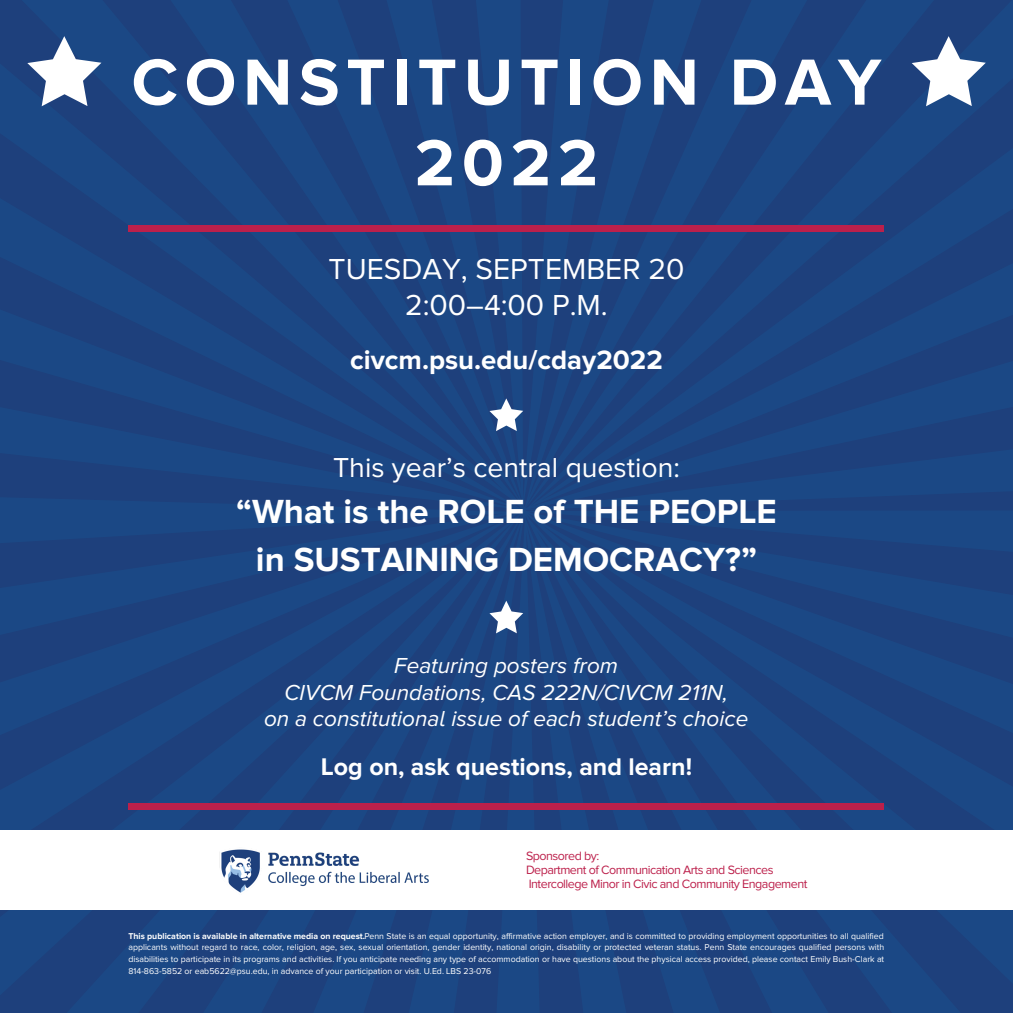
<style>
.page{position:relative;width:1013px;height:1013px;background:#fff}
.page>*{position:absolute;margin:0;border:0;box-sizing:border-box;transform-origin:0 0}
.t1{font:700 67.5px/80.6px "Proxima Nova";letter-spacing:.1em;color:#fff;text-align:center}
.t2{font:700 34.62px/47.8px "Proxima Nova";color:#fff;text-align:center}
.t3{font:30px/35.6px "Proxima Nova";color:#fff;text-align:center}
.t4{font:28.38px "Proxima Nova";color:#fff}
.t5{font:700 27.5px "Proxima Nova";color:#fff}
.t6{font:700 25px "Proxima Nova";color:#fff}
.t7{font:italic 22.5px/26.2px "Proxima Nova A";color:#fff;text-align:center}
.t8{font:12.5px/14px "Proxima Nova";letter-spacing:-.04em;color:#bc204b}
.t9{font:8.75px/11.6px "Proxima Nova";color:#fff;text-align:justify}
.s1{font-weight:700}
</style>
<div class="page">
<div style="left:0;top:0;width:1012px;height:1012px;background:#1c4682"></div>
<div style="left:128px;top:225px;width:755px;height:7px;background:#bc204b"></div>
<div style="left:129px;top:803px;width:755px;height:7px;background:#bc204b"></div>
<svg style="left:489px;top:398px;width:34px;height:33px"></svg>
<svg style="left:489px;top:600px;width:34px;height:33px"></svg>
<svg style="left:27px;top:36px;width:74px;height:70px"></svg>
<svg style="left:911px;top:36px;width:74px;height:70px"></svg>
<div style="left:0;top:830px;width:1012px;height:79px;background:#fff"></div>
<img style="left:203px;top:849px;width:244px;height:62px">
<h1 class="t1" style="left:131px;top:43px;width:751px">CONSTITUTION DAY<br>2022</h1>
<h3 class="t3" style="left:328px;top:253px;width:357px">TUESDAY, SEPTEMBER 20<br>2:00–4:00 P.M.</h3>
<h3 class="t5" style="left:350px;top:344px;width:314px">civcm.psu.edu/cday2022</h3>
<h3 class="t4" style="left:333px;top:454px;width:348px">This year’s central question:</h3>
<h2 class="t2" style="left:236px;top:488px;width:542px">“What is the ROLE of THE PEOPLE in SUSTAINING DEMOCRACY?”</h2>
<h3 class="t7" style="left:264px;top:653px;width:485px">Featuring posters from<br>CIVCM Foundations, CAS 222N/CIVCM 211N,<br>on a constitutional issue of each student’s choice</h3>
<h3 class="t6" style="left:321px;top:752px;width:373px">Log on, ask questions, and learn!</h3>
<h3 class="t8" style="left:526px;top:849px;width:283px">Sponsored by:<br>Department of Communication Arts and Sciences<br>Intercollege Minor in Civic and Community Engagement</h3>
<p class="t9" style="left:128px;top:930px;width:757px"><span class="s1">This publication is available in alternative media on request.</span>Penn State is an equal opportunity, affirmative action employer, and is committed to providing employment opportunities to all qualified applicants without regard to race, color, religion, age, sex, sexual orientation, gender identity, national origin, disability or protected veteran status. Penn State encourages qualified persons with disabilities to participate in its programs and activities. If you anticipate needing any type of accommodation or have questions about the physical access provided, please contact Emily Bush-Clark at 814-863-5852 or eab5622@psu.edu, in advance of your participation or visit. U.Ed. LBS 23-076</p>
</div>
